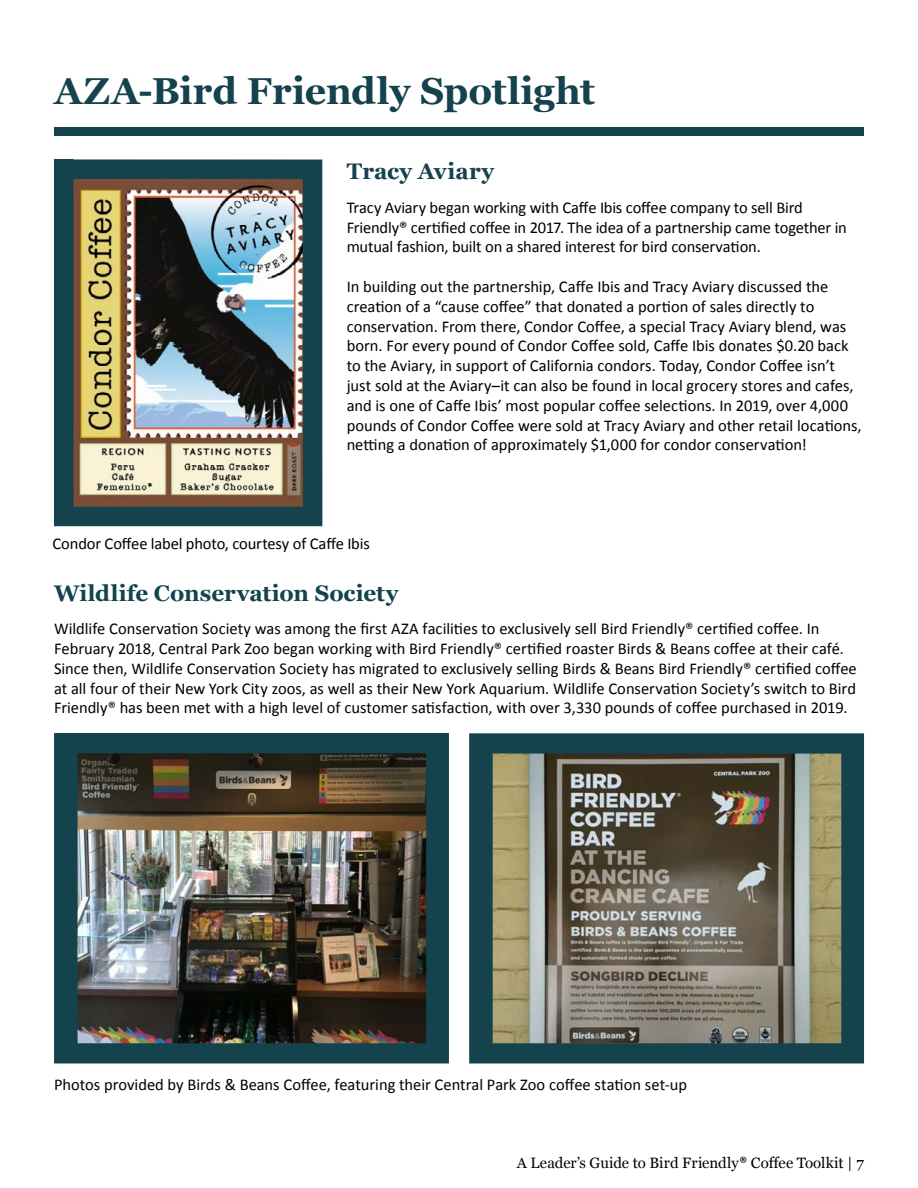
<style>
.page{position:relative;width:918px;height:1188px;background:#fff}
.page>*{position:absolute;margin:0;border:0;box-sizing:border-box;transform-origin:0 0}
.t1{font:700 37.5px "Georgia";color:#14424d}
.t2{font:700 22.5px "Georgia";letter-spacing:.005em;color:#14424d}
.t3{font:16.5px/19.8px "Calibri";color:#000}
.t4{font:15px "Georgia";color:#000}
.s1{font-family:"Calibri";font-size:16.5px}
</style>
<div class="page">
<div style="left:54px;top:128px;width:810px;height:8px;background:#14424d"></div>
<img style="left:54px;top:733px;width:395px;height:331px">
<svg style="left:469px;top:733px;width:395px;height:331px;background:#686e62"></svg>
<img style="left:54px;top:159px;width:269px;height:368px">
<p class="t1" style="left:54px;top:63px;width:543px">AZA-Bird Friendly Spotlight</p>
<p class="t2" style="left:347px;top:155px;width:149px">Tracy Aviary</p>
<p class="t3" style="left:347px;top:197px;width:502px">Tracy Aviary began working with Caffe Ibis coffee company to sell Bird<br>Friendly® certified coffee in 2017. The idea of a partnership came together in mutual fashion, built on a shared interest for bird conservation.</p>
<p class="t3" style="left:347px;top:277px;width:517px">In building out the partnership, Caffe Ibis and Tracy Aviary discussed the creation of a “cause coffee” that donated a portion of sales directly to conservation. From there, Condor Coffee, a special Tracy Aviary blend, was born. For every pound of Condor Coffee sold, Caffe Ibis donates $0.20 back to the Aviary, in support of California condors. Today, Condor Coffee isn’t just sold at the Aviary–it can also be found in local grocery stores and cafes, and is one of Caffe Ibis’ most popular coffee selections. In 2019, over 4,000 pounds of Condor Coffee were sold at Tracy Aviary and other retail locations, netting a donation of approximately $1,000 for condor conservation!</p>
<p class="t3" style="left:53px;top:533px;width:319px">Condor Coffee label photo, courtesy of Caffe Ibis</p>
<p class="t2" style="left:54px;top:576px;width:346px">Wildlife Conservation Society</p>
<p class="t3" style="left:54px;top:619px;width:804px">Wildlife Conservation Society was among the first AZA facilities to exclusively sell Bird Friendly® certified coffee. In February 2018, Central Park Zoo began working with Bird Friendly® certified roaster Birds &amp; Beans coffee at their café.<br>Since then, Wildlife Conservation Society has migrated to exclusively selling Birds &amp; Beans Bird Friendly® certified coffee at all four of their New York City zoos, as well as their New York Aquarium. Wildlife Conservation Society’s switch to Bird Friendly® has been met with a high level of customer satisfaction, with over 3,330 pounds of coffee purchased in 2019.</p>
<p class="t3" style="left:54px;top:1075px;width:635px">Photos provided by Birds &amp; Beans Coffee, featuring their Central Park Zoo coffee station set-up</p>
<p class="t4" style="left:517px;top:1152px;width:349px">A Leader’s Guide to Bird Friendly<span class="s1">®</span> Coffee Toolkit | 7</p>
</div>
